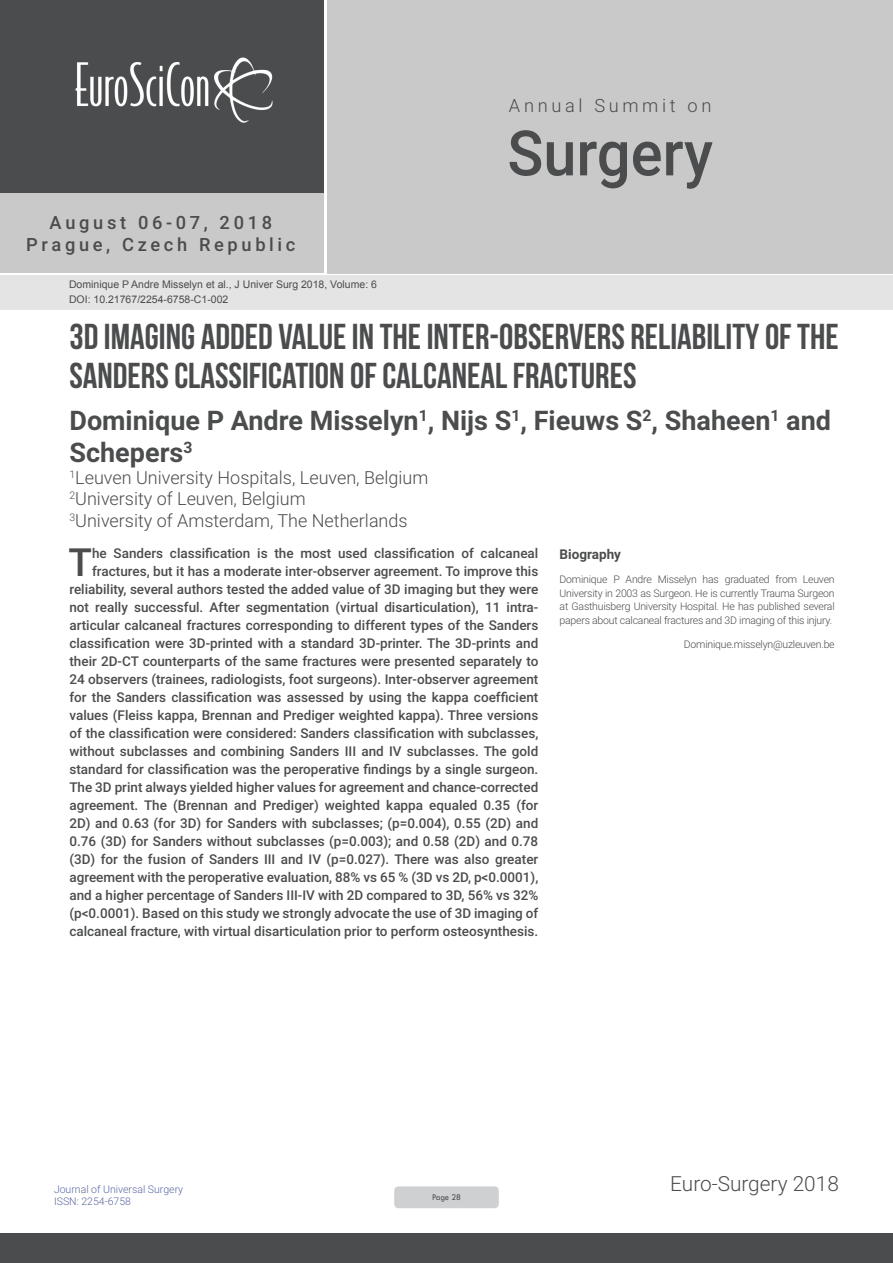
<style>
.page{position:relative;width:893px;height:1263px;background:#fff}
.page>*{position:absolute;margin:0;border:0;box-sizing:border-box;transform-origin:0 0}
.t1{font:500 62.7px "Roboto";color:#4b4c4d;scale:.95 1}
.Abstract{font:500 38.85px "Roboto";color:#4b4c4d}
.t2{font:36px/39.6px "Bebas Neue";color:#4b4c4d}
.t3{font:700 27px/32.4px "Roboto";color:#4b4c4d}
.t4{font:300 20.85px "Roboto";color:#4b4c4d}
.t5{font:500 18.3px/21.9px "Roboto";letter-spacing:.2em;color:#4b4c4d;text-align:center}
.t6{font:300 18.3px "Roboto";letter-spacing:.2em;color:#4b4c4d}
.t7{font:300 18px "Roboto";color:#4b4c4d}
.Abstract-2{font:500 13.5px/18px "Roboto";color:#4b4c4d;text-align:right}
.Abstract-3{font:700 13.5px "Roboto";color:#4b4c4d}
.Biography{font:300 10.5px/13.5px "Roboto";letter-spacing:-.02em;color:#4b4c4d;text-align:justify}
.t8{font:10.5px "Arial";color:#4b4c4d}
.t9{font:300 10.5px/12.6px "Roboto";color:#5c689f}
.t10{font:9px "Tw Cen";letter-spacing:-.02em;color:#4b4c4d;scale:.95 1}
</style>
<div class="page">
<div style="left:0;top:0;width:323px;height:193px;background:#4b4c4d"></div>
<div style="left:1px;top:193px;width:323px;height:80px;background:#c9c9c9"></div>
<div style="left:327px;top:0;width:566px;height:273px;background:#c9c9c9"></div>
<img style="left:75px;top:57px;width:198px;height:66px">
<div style="left:0;top:1233px;width:893px;height:30px;background:#4b4c4d"></div>
<div style="left:1px;top:275px;width:892px;height:35px;background:#e4e4e4"></div>
<div style="left:394px;top:1186px;width:105px;height:22px;background:#cfd0d2;border-radius:4px"></div>
<h3 class="t5" style="left:26px;top:211px;width:271px">August 06-07, 2018<br>Prague, Czech Republic</h3>
<p class="t8" style="left:69px;top:278px;width:309px">Dominique P Andre Misselyn et al., J Univer Surg 2018, Volume: 6</p>
<p class="t8" style="left:69px;top:292px;width:161px">DOI: 10.21767/2254-6758-C1-002</p>
<h3 class="t6" style="left:509px;top:92px;width:204px">Annual Summit on</h3>
<h1 class="t1" style="left:507px;top:109px;width:218px">Surgery</h1>
<p class="t2" style="left:69px;top:316px;width:771px">3D IMAGING ADDED VALUE IN THE INTER-OBSERVERS RELIABILITY OF THE<br>SANDERS CLASSIFICATION OF CALCANEAL FRACTURES</p>
<p class="t3" style="left:69px;top:403px;width:763px">Dominique P Andre Misselyn<sup>1</sup>, Nijs S<sup>1</sup>, Fieuws S<sup>2</sup>, Shaheen<sup>1</sup> and<br>Schepers<sup>3</sup></p>
<p class="t7" style="left:69px;top:465px;width:360px"><sup>1</sup>Leuven University Hospitals, Leuven, Belgium</p>
<p class="t7" style="left:69px;top:486px;width:238px"><sup>2</sup>University of Leuven, Belgium</p>
<p class="t7" style="left:69px;top:508px;width:340px"><sup>3</sup>University of Amsterdam, The Netherlands</p>
<p class="Abstract-2" style="left:69px;top:544px;width:470px">he Sanders classification is the most used classification of calcaneal fractures, but it has a moderate inter-observer agreement. To improve this reliability, several authors tested the added value of 3D imaging but they were not really successful. After segmentation (virtual disarticulation), 11 intra&shy;articular calcaneal fractures corresponding to different types of the Sanders classification were 3D-printed with a standard 3D-printer. The 3D-prints and their 2D-CT counterparts of the same fractures were presented separately to 24 observers (trainees, radiologists, foot surgeons). Inter-observer agreement for the Sanders classification was assessed by using the kappa coefficient values (Fleiss kappa, Brennan and Prediger weighted kappa). Three versions of the classification were considered: Sanders classification with subclasses, without subclasses and combining Sanders III and IV subclasses. The gold standard for classification was the peroperative findings by a single surgeon.<br>The 3D print always yielded higher values for agreement and chance-corrected agreement. The (Brennan and Prediger) weighted kappa equaled 0.35 (for 2D) and 0.63 (for 3D) for Sanders with subclasses; (p=0.004), 0.55 (2D) and 0.76 (3D) for Sanders without subclasses (p=0.003); and 0.58 (2D) and 0.78 (3D) for the fusion of Sanders III and IV (p=0.027). There was also greater agreement with the peroperative evaluation, 88% vs 65 % (3D vs 2D, p&lt;0.0001), and a higher percentage of Sanders III-IV with 2D compared to 3D, 56% vs 32% (p&lt;0.0001). Based on this study we strongly advocate the use of 3D imaging of calcaneal fracture, with virtual disarticulation prior to perform osteosynthesis.</p>
<p class="Abstract-3" style="left:560px;top:545px;width:63px">Biography</p>
<p class="Abstract" style="left:69px;top:535px;width:25px">T</p>
<p class="Biography" style="left:560px;top:572px;width:277px">Dominique P Andre Misselyn has graduated from Leuven University in 2003 as Surgeon. He is currently Trauma Surgeon at Gasthuisberg University Hospital. He has published several papers about calcaneal fractures and 3D imaging of this injury.</p>
<p class="Biography" style="left:684px;top:637px;width:152px">Dominique.misselyn@uzleuven.be</p>
<p class="t9" style="left:54px;top:1182px;width:131px">Journal of Universal Surgery<br>ISSN: 2254-6758</p>
<p class="t10" style="left:432px;top:1192px;width:32px">Page 28</p>
<h3 class="t4" style="left:670px;top:1169px;width:170px">Euro-Surgery 2018</h3>
</div>
